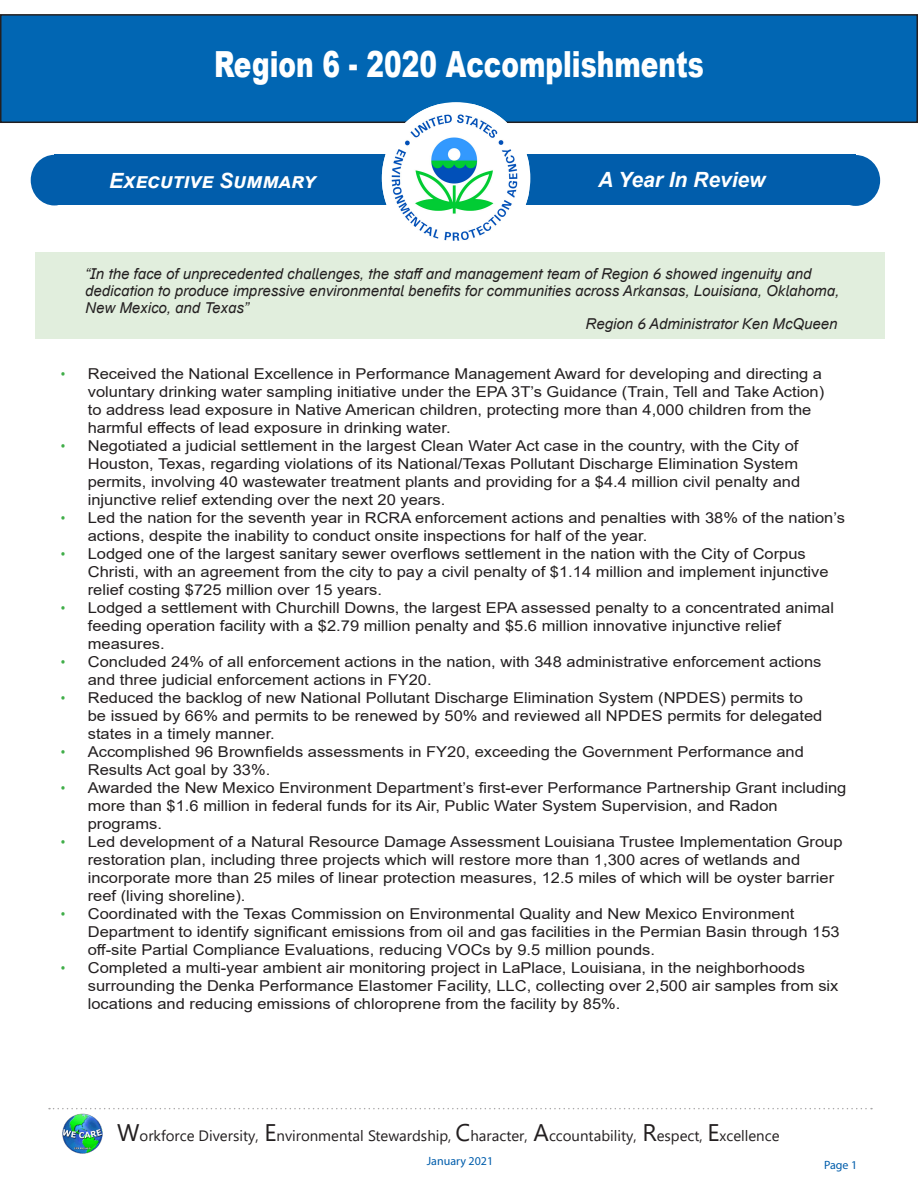
<style>
.page{position:relative;width:918px;height:1188px;background:#fff}
.page>*{position:absolute;margin:0;border:0;box-sizing:border-box;transform-origin:0 0}
.t1{font:900 36px "Arial";color:#fff;scale:.73 1}
.t2{font:italic 700 21px "Arial";color:#fff}
.t3{font:15px/18px "Arial";color:#231f20;scale:1.1 1}
.t4{font:italic 15px "Arial";color:#231f20}
.t5{font:15px "Segoe UI";color:#231f20}
.t6{font:12px "Myriad Pro";color:#015dab}
.s1{font-family:"Arial Narrow";font-size:14.25px;color:#40ae49}
.s2{font-size:24px}
</style>
<div class="page">
<div style="left:1px;top:15px;width:916px;height:107px;background:#0166b3"></div>
<div style="left:0;top:14px;width:918px;height:109px;border:2px solid #231f20"></div>
<div style="left:831px;top:155px;width:49px;height:51px;background:#015dab;border-radius:50%"></div>
<div style="left:54px;top:154px;width:802px;height:51px;background:#015dab"></div>
<div style="left:31px;top:155px;width:47px;height:50px;background:#015dab;border-radius:50%"></div>
<img style="left:382px;top:104px;width:147px;height:137px">
<img style="left:62px;top:1113px;width:40px;height:41px">
<div style="left:35px;top:252px;width:850px;height:87px;background:#e1eedd"></div>
<svg style="left:49px;top:1108px;width:823px;height:1px"></svg>
<p class="t1" style="left:214px;top:38px;width:673px">Region 6 - 2020 Accomplishments</p>
<p class="t2" style="left:109px;top:166px;width:208px">Executive Summar y</p>
<p class="t2" style="left:598px;top:165px;width:169px">A Year In Review</p>
<p class="t4" style="left:85px;top:264px;width:728px">“In the face of unprecedented challenges, the staff and management team of Region 6 showed ingenuity and</p>
<p class="t4" style="left:85px;top:281px;width:756px">dedication to produce impressive environmental benefits for communities across Arkansas, Louisiana, Oklahoma,</p>
<p class="t4" style="left:85px;top:298px;width:165px">New Mexico, and Texas”</p>
<p class="t4" style="left:586px;top:314px;width:253px">Region 6 Administrator Ken McQueen</p>
<p class="t3" style="left:88px;top:364px;width:671px;text-indent:-27px"><span class="s1">•</span> Received the National Excellence in Performance Management Award for developing and directing a voluntary drinking water sampling initiative under the EPA 3T’s Guidance (Train, Tell and Take Action) to address lead exposure in Native American children, protecting more than 4,000 children from the harmful effects of lead exposure in drinking water.</p>
<p class="t3" style="left:88px;top:436px;width:649px;text-indent:-27px"><span class="s1">•</span> Negotiated a judicial settlement in the largest Clean Water Act case in the country, with the City of Houston, Texas, regarding violations of its National/Texas Pollutant Discharge Elimination System permits, involving 40 wastewater treatment plants and providing for a $4.4 million civil penalty and injunctive relief extending over the next 20 years.</p>
<p class="t3" style="left:88px;top:508px;width:690px;text-indent:-27px"><span class="s1">•</span> Led the nation for the seventh year in RCRA enforcement actions and penalties with 38% of the nation’s actions, despite the inability to conduct onsite inspections for half of the year.</p>
<p class="t3" style="left:88px;top:544px;width:675px;text-indent:-27px"><span class="s1">•</span> Lodged one of the largest sanitary sewer overflows settlement in the nation with the City of Corpus<br>Christi, with an agreement from the city to pay a civil penalty of $1.14 million and implement injunctive relief costing $725 million over 15 years.</p>
<p class="t3" style="left:88px;top:598px;width:680px;text-indent:-27px"><span class="s1">•</span> Lodged a settlement with Churchill Downs, the largest EPA assessed penalty to a concentrated animal feeding operation facility with a $2.79 million penalty and $5.6 million innovative injunctive relief measures.</p>
<p class="t3" style="left:88px;top:652px;width:668px;text-indent:-27px"><span class="s1">•</span> Concluded 24% of all enforcement actions in the nation, with 348 administrative enforcement actions and three judicial enforcement actions in FY20.</p>
<p class="t3" style="left:88px;top:688px;width:669px;text-indent:-27px"><span class="s1">•</span> Reduced the backlog of new National Pollutant Discharge Elimination System (NPDES) permits to be issued by 66% and permits to be renewed by 50% and reviewed all NPDES permits for delegated states in a timely manner.</p>
<p class="t3" style="left:88px;top:742px;width:653px;text-indent:-27px"><span class="s1">•</span> Accomplished 96 Brownfields assessments in FY20, exceeding the Government Performance and<br>Results Act goal by 33%.</p>
<p class="t3" style="left:88px;top:778px;width:691px;text-indent:-27px"><span class="s1">•</span> Awarded the New Mexico Environment Department’s first-ever Performance Partnership Grant including more than $1.6 million in federal funds for its Air, Public Water System Supervision, and Radon programs.</p>
<p class="t3" style="left:88px;top:832px;width:688px;text-indent:-27px"><span class="s1">•</span> Led development of a Natural Resource Damage Assessment Louisiana Trustee Implementation Group restoration plan, including three projects which will restore more than 1,300 acres of wetlands and incorporate more than 25 miles of linear protection measures, 12.5 miles of which will be oyster barrier reef (living shoreline).</p>
<p class="t3" style="left:88px;top:904px;width:685px;text-indent:-27px"><span class="s1">•</span> Coordinated with the Texas Commission on Environmental Quality and New Mexico Environment<br>Department to identify significant emissions from oil and gas facilities in the Permian Basin through 153 off-site Partial Compliance Evaluations, reducing VOCs by 9.5 million pounds.</p>
<p class="t3" style="left:88px;top:958px;width:684px;text-indent:-27px"><span class="s1">•</span> Completed a multi-year ambient air monitoring project in LaPlace, Louisiana, in the neighborhoods surrounding the Denka Performance Elastomer Facility, LLC, collecting over 2,500 air samples from six locations and reducing emissions of chloroprene from the facility by 85%.</p>
<p class="t5" style="left:117px;top:1121px;width:664px"><span class="s2">W</span>orkforce Diversity, <span class="s2">E</span>nvironmental Stewardship, <span class="s2">C</span>haracter, <span class="s2">A</span>ccountability, <span class="s2">R</span>espect, <span class="s2">E</span>xcellence</p>
<p class="t6" style="left:427px;top:1153px;width:68px">January 2021</p>
<p class="t6" style="left:824px;top:1158px;width:35px">Page 1</p>
</div>
